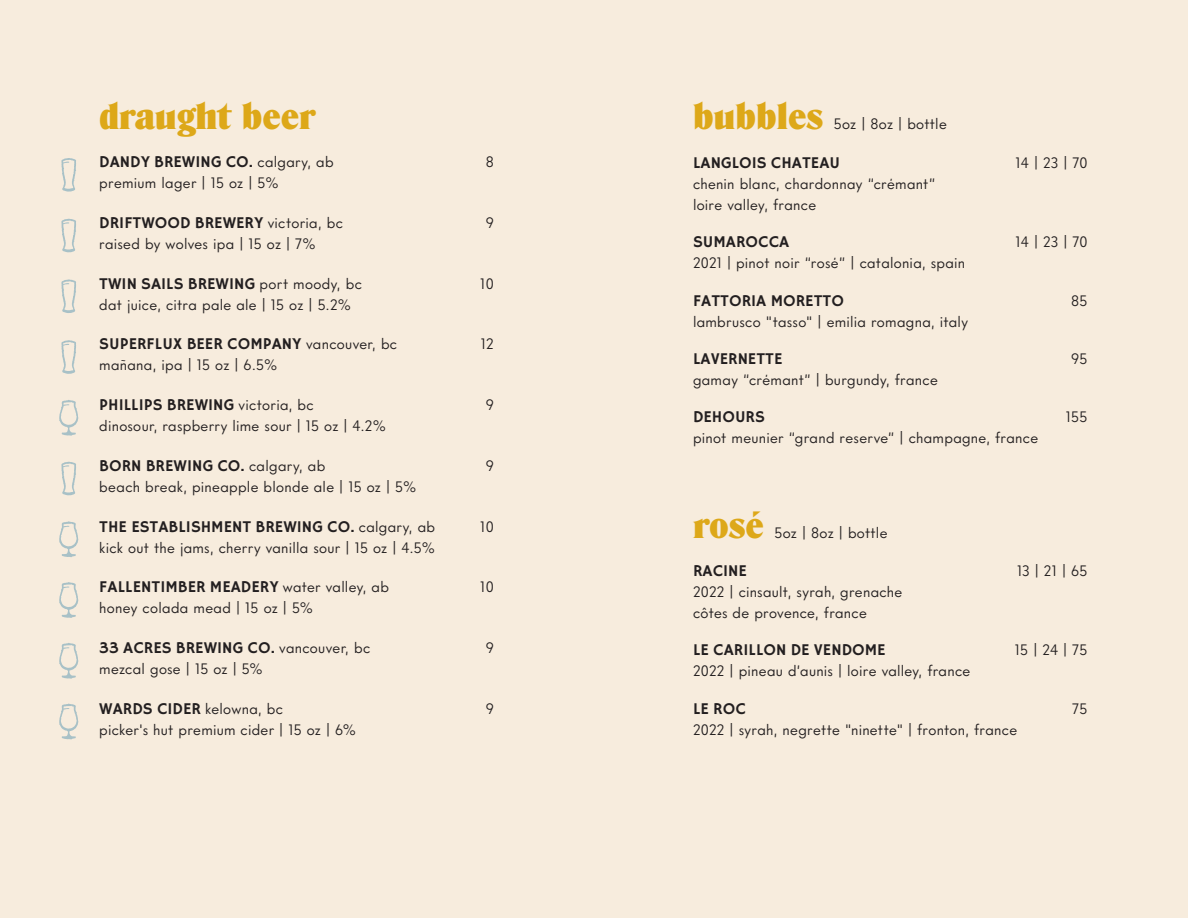
<style>
.page{position:relative;width:1188px;height:918px;background:#f7ecdd}
.page>*{position:absolute;margin:0;border:0;box-sizing:border-box;transform-origin:0 0}
.Section_Header{font:900 37.5px "Denver Serial";color:#dda819}
.Drink_Name{font:16.5px "Hammersmith One";color:#231f20}
.Drink_Description{font:15px/21px "Intervogue";letter-spacing:.02em;color:#231f20}
.Beer_Description{font:15px "Intervogue";letter-spacing:.02em;color:#231f20}
.Drink_Name-2{font:15px "Intervogue";letter-spacing:.02em;color:#231f20}
.Section_Header-2{font:15px "Intervogue";letter-spacing:.02em;color:#231f20}
.s1{font-family:"Intervogue";font-size:15px}
</style>
<div class="page">
<svg style="left:61px;top:158px;width:15px;height:34px"></svg>
<svg style="left:61px;top:219px;width:15px;height:33px"></svg>
<svg style="left:61px;top:279px;width:15px;height:34px"></svg>
<svg style="left:61px;top:340px;width:15px;height:34px"></svg>
<svg style="left:59px;top:400px;width:19px;height:36px"></svg>
<svg style="left:61px;top:462px;width:15px;height:33px"></svg>
<svg style="left:59px;top:521px;width:19px;height:36px"></svg>
<svg style="left:59px;top:582px;width:19px;height:36px"></svg>
<svg style="left:59px;top:643px;width:19px;height:36px"></svg>
<svg style="left:59px;top:704px;width:19px;height:35px"></svg>
<p class="Section_Header" style="left:99px;top:93px;width:218px">draught beer</p>
<p class="Drink_Name" style="left:99px;top:153px;width:236px">DANDY BREWING CO. <span class="s1">calgary, ab</span></p>
<p class="Drink_Name-2" style="left:486px;top:152px;width:10px">8</p>
<p class="Beer_Description" style="left:99px;top:173px;width:181px">premium lager | 15 oz | 5%</p>
<p class="Drink_Name" style="left:99px;top:213px;width:245px">DRIFTWOOD BREWERY <span class="s1">victoria, bc</span></p>
<p class="Drink_Name-2" style="left:486px;top:213px;width:10px">9</p>
<p class="Beer_Description" style="left:99px;top:234px;width:218px">raised by wolves ipa | 15 oz | 7%</p>
<p class="Drink_Name" style="left:99px;top:274px;width:264px">TWIN SAILS BREWING <span class="s1">port moody, bc</span></p>
<p class="Drink_Name-2" style="left:480px;top:274px;width:15px">10</p>
<p class="Beer_Description" style="left:99px;top:295px;width:253px">dat juice, citra pale ale | 15 oz | 5.2%</p>
<p class="Drink_Name" style="left:99px;top:335px;width:299px">SUPERFLUX BEER COMPANY <span class="s1">vancouver, bc</span></p>
<p class="Drink_Name-2" style="left:481px;top:335px;width:15px">12</p>
<p class="Beer_Description" style="left:99px;top:356px;width:179px">mañana, ipa | 15 oz | 6.5%</p>
<p class="Drink_Name" style="left:99px;top:396px;width:216px">PHILLIPS BREWING <span class="s1">victoria, bc</span></p>
<p class="Drink_Name-2" style="left:486px;top:395px;width:10px">9</p>
<p class="Beer_Description" style="left:99px;top:416px;width:288px">dinosour, raspberry lime sour | 15 oz | 4.2%</p>
<p class="Drink_Name" style="left:99px;top:456px;width:227px">BORN BREWING CO. <span class="s1">calgary, ab</span></p>
<p class="Drink_Name-2" style="left:486px;top:456px;width:10px">9</p>
<p class="Beer_Description" style="left:99px;top:477px;width:318px">beach break, pineapple blonde ale | 15 oz | 5%</p>
<p class="Drink_Name" style="left:99px;top:517px;width:337px">THE ESTABLISHMENT BREWING CO. <span class="s1">calgary, ab</span></p>
<p class="Drink_Name-2" style="left:480px;top:517px;width:15px">10</p>
<p class="Beer_Description" style="left:99px;top:538px;width:337px">kick out the jams, cherry vanilla sour | 15 oz | 4.5%</p>
<p class="Drink_Name" style="left:99px;top:578px;width:291px">FALLENTIMBER MEADERY <span class="s1">water valley, ab</span></p>
<p class="Drink_Name-2" style="left:480px;top:578px;width:15px">10</p>
<p class="Beer_Description" style="left:99px;top:599px;width:215px">honey colada mead | 15 oz | 5%</p>
<p class="Drink_Name" style="left:99px;top:639px;width:272px">33 ACRES BREWING CO. <span class="s1">vancouver, bc</span></p>
<p class="Drink_Name-2" style="left:486px;top:638px;width:10px">9</p>
<p class="Beer_Description" style="left:99px;top:659px;width:165px">mezcal gose | 15 oz | 5%</p>
<p class="Drink_Name" style="left:99px;top:699px;width:185px">WARDS CIDER <span class="s1">kelowna, bc</span></p>
<p class="Drink_Name-2" style="left:486px;top:699px;width:10px">9</p>
<p class="Beer_Description" style="left:99px;top:720px;width:258px">picker's hut premium cider | 15 oz | 6%</p>
<p class="Section_Header" style="left:693px;top:93px;width:132px">bubbles</p>
<p class="Section_Header-2" style="left:834px;top:114px;width:114px">5oz | 8oz | bottle</p>
<p class="Drink_Name" style="left:693px;top:154px;width:149px">LANGLOIS CHATEAU</p>
<p class="Drink_Name-2" style="left:1015px;top:153px;width:74px">14 | 23 | 70</p>
<p class="Drink_Description" style="left:693px;top:173px;width:244px">chenin blanc, chardonnay “crémant” loire valley, france</p>
<p class="Drink_Name" style="left:693px;top:233px;width:98px">SUMAROCCA</p>
<p class="Drink_Name-2" style="left:1015px;top:233px;width:74px">14 | 23 | 70</p>
<p class="Drink_Description" style="left:693px;top:252px;width:274px">2021 | pinot noir “rosé” | catalonia, spain</p>
<p class="Drink_Name" style="left:693px;top:291px;width:153px">FATTORIA MORETTO</p>
<p class="Drink_Name-2" style="left:1071px;top:291px;width:18px">85</p>
<p class="Drink_Description" style="left:693px;top:311px;width:276px">lambrusco "tasso" | emilia romagna, italy</p>
<p class="Drink_Name" style="left:693px;top:350px;width:91px">LAVERNETTE</p>
<p class="Drink_Name-2" style="left:1071px;top:349px;width:18px">95</p>
<p class="Drink_Description" style="left:693px;top:369px;width:246px">gamay “crémant” | burgundy, france</p>
<p class="Drink_Name" style="left:693px;top:408px;width:73px">DEHOURS</p>
<p class="Drink_Name-2" style="left:1066px;top:408px;width:23px">155</p>
<p class="Drink_Description" style="left:693px;top:427px;width:347px">pinot meunier “grand reserve” | champagne, france</p>
<p class="Section_Header" style="left:693px;top:503px;width:72px">rosé</p>
<p class="Section_Header-2" style="left:775px;top:524px;width:114px">5oz | 8oz | bottle</p>
<p class="Drink_Name" style="left:693px;top:562px;width:55px">RACINE</p>
<p class="Drink_Name-2" style="left:1017px;top:561px;width:72px">13 | 21 | 65</p>
<p class="Drink_Description" style="left:693px;top:581px;width:211px">2022 | cinsault, syrah, grenache côtes de provence, france</p>
<p class="Drink_Name" style="left:693px;top:641px;width:194px">LE CARILLON DE VENDOME</p>
<p class="Drink_Name-2" style="left:1015px;top:641px;width:74px">15 | 24 | 75</p>
<p class="Drink_Description" style="left:693px;top:660px;width:279px">2022 | pineau d’aunis | loire valley, france</p>
<p class="Drink_Name" style="left:693px;top:699px;width:54px">LE ROC</p>
<p class="Drink_Name-2" style="left:1072px;top:699px;width:17px">75</p>
<p class="Drink_Description" style="left:693px;top:719px;width:326px">2022 | syrah, negrette "ninette" | fronton, france</p>
</div>
